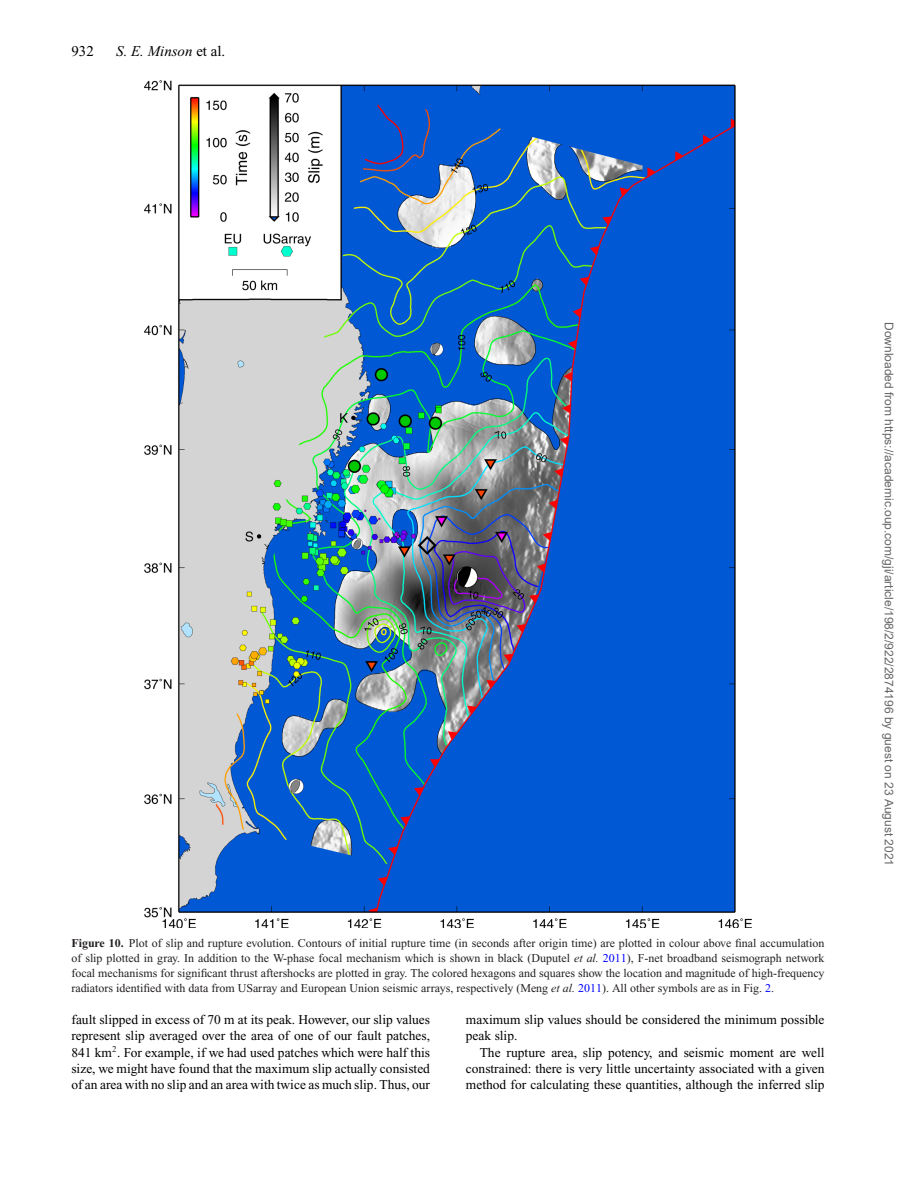
<style>
.page{position:relative;width:918px;height:1188px;background:#fff}
.page>*{position:absolute;margin:0;border:0;box-sizing:border-box;transform-origin:0 0}
.t1{font:italic 15px "Times New Roman";color:#000}
.t2{font:15px "Times New Roman";color:#000}
.t3{font:13.5px/16.5px "Times New Roman";color:#000;text-align:justify}
.t4{font:12px/15px "Times New Roman";color:#231f20;text-align:justify}
.t5{font:12px "Arial";color:#666}
.s1{font-style:normal}
.s2{font-weight:700}
.s3{font-style:italic}
.s4{color:#00f}
</style>
<div class="page">
<img style="left:144px;top:81px;width:608px;height:847px">
<p class="t2" style="left:71px;top:45px;width:24px">932</p>
<p class="t1" style="left:116px;top:45px;width:111px">S. E. Minson <span class="s1">et al.</span></p>
<p class="t4" style="left:71px;top:936px;width:755px"><span class="s2">Figure 10.</span> Plot of slip and rupture evolution. Contours of initial rupture time (in seconds after origin time) are plotted in colour above final accumulation of slip plotted in gray. In addition to the W-phase focal mechanism which is shown in black (Duputel <span class="s3">et al.</span> <span class="s4">2011</span>), F-net broadband seismograph network focal mechanisms for significant thrust aftershocks are plotted in gray. The colored hexagons and squares show the location and magnitude of high-frequency radiators identified with data from USarray and European Union seismic arrays, respectively (Meng <span class="s3">et al.</span> <span class="s4">2011</span>). All other symbols are as in Fig. <span class="s4">2</span>.</p>
<p class="t3" style="left:71px;top:1012px;width:360px">fault slipped in excess of 70 m at its peak. However, our slip values represent slip averaged over the area of one of our fault patches, 841 km<sup>2</sup>. For example, if we had used patches which were half this size, we might have found that the maximum slip actually consisted of an area with no slip and an area with twice as much slip. Thus, our</p>
<p class="t3" style="left:466px;top:1012px;width:360px">maximum slip values should be considered the minimum possible peak slip.</p>
<p class="t3" style="left:466px;top:1045px;width:360px;text-indent:14px">The rupture area, slip potency, and seismic moment are well constrained: there is very little uncertainty associated with a given method for calculating these quantities, although the inferred slip</p>
<p class="t5" style="left:893px;top:322px;width:545px;rotate:90deg">Downloaded from https://academic.oup.com/gji/article/198/2/922/2874196 by guest on 23 August 2021</p>
</div>
